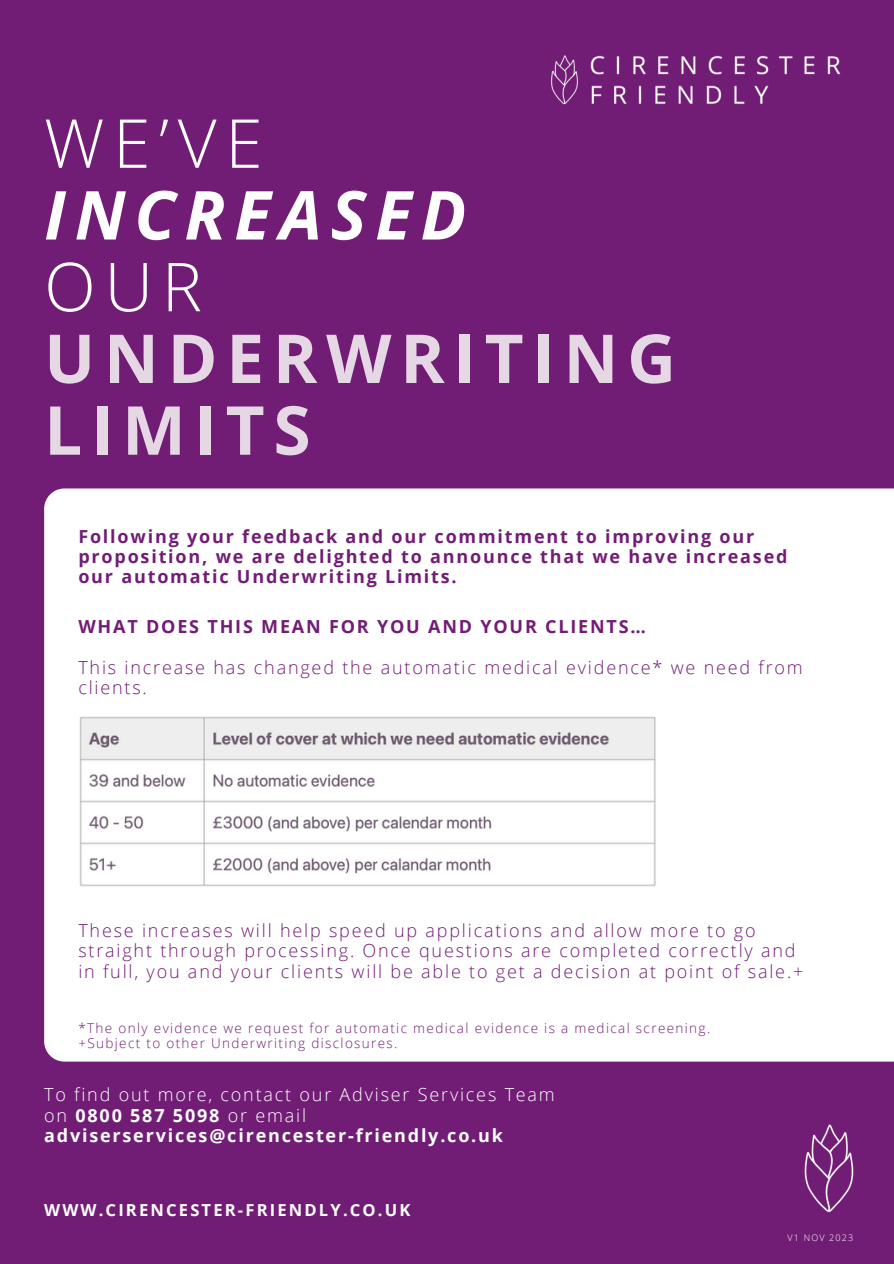
<style>
.page{position:relative;width:894px;height:1264px;background:#fff}
.page>*{position:absolute;margin:0;border:0;box-sizing:border-box;transform-origin:0 0}
.t1{font:700 67.5px/71.7px "Open Sans";letter-spacing:.13em;color:#e5d7e4}
.t2{font:italic 700 67.5px/71.7px "Open Sans";letter-spacing:.13em;color:#fff}
.t3{font:300 18px/20.2px "Open Sans";letter-spacing:.1em;color:#721d75}
.t4{font:700 18px/20.2px "Open Sans";letter-spacing:.1em;color:#721d75}
.t5{font:700 18px/20.2px "Open Sans";letter-spacing:.1em;color:#fff}
.t6{font:700 16.65px "Open Sans";letter-spacing:.13em;color:#fff}
.t7{font:300 13.5px "Open Sans";letter-spacing:.1em;color:#721d75}
.t8{font:300 9px "Open Sans";letter-spacing:.13em;color:#fff}
.s1{font-weight:300;font-style:normal}
.s2{font-weight:300;color:#fff}
.s3{font-weight:300}
</style>
<div class="page">
<div style="left:0;top:0;width:893px;height:1263px;background:#721d75"></div>
<div style="left:44px;top:488px;width:849px;height:573px;background:#fff"></div>
<img style="left:550px;top:55px;width:291px;height:50px">
<img style="left:804px;top:1124px;width:49px;height:89px">
<img style="left:78px;top:715px;width:579px;height:172px">
<p class="t2" style="left:44px;top:106px;width:423px"><span class="s1">WE’VE<br></span>INCREASED</p>
<p class="t1" style="left:44px;top:249px;width:633px"><span class="s2">OUR<br></span>UNDERWRITING<br>LIMITS</p>
<p class="t4" style="left:78px;top:525px;width:710px">Following your feedback and our commitment to improving our proposition, we are delighted to announce that we have increased our automatic Underwriting Limits.</p>
<p class="t4" style="left:78px;top:616px;width:569px">WHAT DOES THIS MEAN FOR YOU AND YOUR CLIENTS…</p>
<p class="t3" style="left:78px;top:656px;width:725px">This increase has changed the automatic medical evidence* we need from clients.</p>
<p class="t3" style="left:78px;top:920px;width:726px">These increases will help speed up applications and allow more to go straight through processing. Once questions are completed correctly and in full, you and your clients will be able to get a decision at point of sale.+</p>
<p class="t7" style="left:78px;top:1018px;width:633px">*The only evidence we request for automatic medical evidence is a medical screening.</p>
<p class="t7" style="left:78px;top:1033px;width:320px">+Subject to other Underwriting disclosures.</p>
<p class="t5" style="left:44px;top:1084px;width:512px"><span class="s3">To find out more, contact our Adviser Services Team on</span> 0800 587 5098 <span class="s3">or email </span>adviserservices@cirencester-friendly.co.uk</p>
<p class="t6" style="left:44px;top:1198px;width:368px">WWW.CIRENCESTER-FRIENDLY.CO.UK</p>
<p class="t8" style="left:787px;top:1231px;width:67px">V1 NOV 2023</p>
</div>
